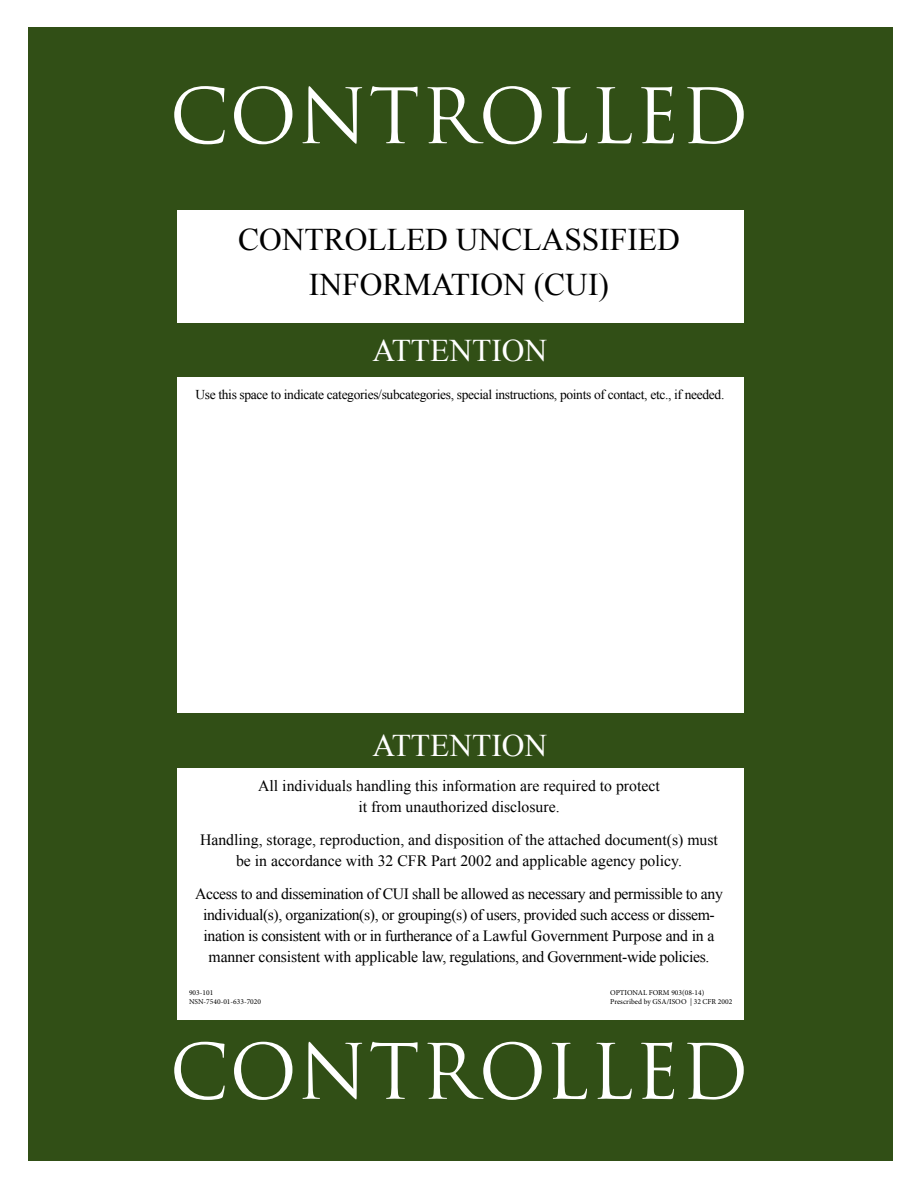
<style>
.page{position:relative;width:918px;height:1188px;background:#fff}
.page>*{position:absolute;margin:0;border:0;box-sizing:border-box;transform-origin:0 0}
.t1{font:74.25px "Trajan";letter-spacing:.01em;color:#fff}
.t2{font:31.5px/45px "Times New Roman";color:#000;text-align:center}
.t3{font:31.5px "Times New Roman";color:#fff}
.t4{font:15.75px/21px "Times New Roman";letter-spacing:-.01em;color:#000;text-align:center}
.t5{font:13.5px "Times New Roman";letter-spacing:-.025em;color:#000}
.t6{font:7.5px "Minion Pro";color:#000}
</style>
<div class="page">
<div style="left:28px;top:27px;width:864px;height:1134px;background:#314f16"></div>
<div style="left:177px;top:210px;width:567px;height:112px;background:#fff"></div>
<div style="left:177px;top:377px;width:567px;height:336px;background:#fff"></div>
<div style="left:177px;top:768px;width:567px;height:251px;background:#fff"></div>
<p class="t1" style="left:169px;top:71px;width:581px">CONTROLLED</p>
<p class="t2" style="left:238px;top:217px;width:443px">CONTROLLED UNCLASSIFIED<br>INFORMATION (CUI)</p>
<p class="t3" style="left:372px;top:329px;width:176px">ATTENTION</p>
<p class="t5" style="left:195px;top:386px;width:530px">Use this space to indicate categories/subcategories, special instructions, points of contact, etc., if needed.</p>
<p class="t3" style="left:372px;top:725px;width:176px">ATTENTION</p>
<p class="t4" style="left:258px;top:775px;width:403px">All individuals handling this information are required to protect</p>
<p class="t4" style="left:358px;top:796px;width:203px">it from unauthorized disclosure.</p>
<p class="t4" style="left:200px;top:829px;width:519px">Handling, storage, reproduction, and disposition of the attached document(s) must be in accordance with 32 CFR Part 2002 and applicable agency policy.</p>
<p class="t4" style="left:195px;top:883px;width:529px">Access to and dissemination of CUI shall be allowed as necessary and permissible to any individual(s), organization(s), or grouping(s) of users, provided such access or dissem&shy;ination is consistent with or in furtherance of a Lawful Government Purpose and in a manner consistent with applicable law, regulations, and Government-wide policies.</p>
<p class="t6" style="left:189px;top:988px;width:26px">903-101</p>
<p class="t6" style="left:189px;top:997px;width:74px">NSN-7540-01-633-7020</p>
<p class="t6" style="left:610px;top:988px;width:96px">OPTIONAL FORM 903(08-14)</p>
<p class="t6" style="left:610px;top:997px;width:124px">Prescribed by GSA/ISOO | 32 CFR 2002</p>
<p class="t1" style="left:169px;top:1027px;width:581px">CONTROLLED</p>
</div>
